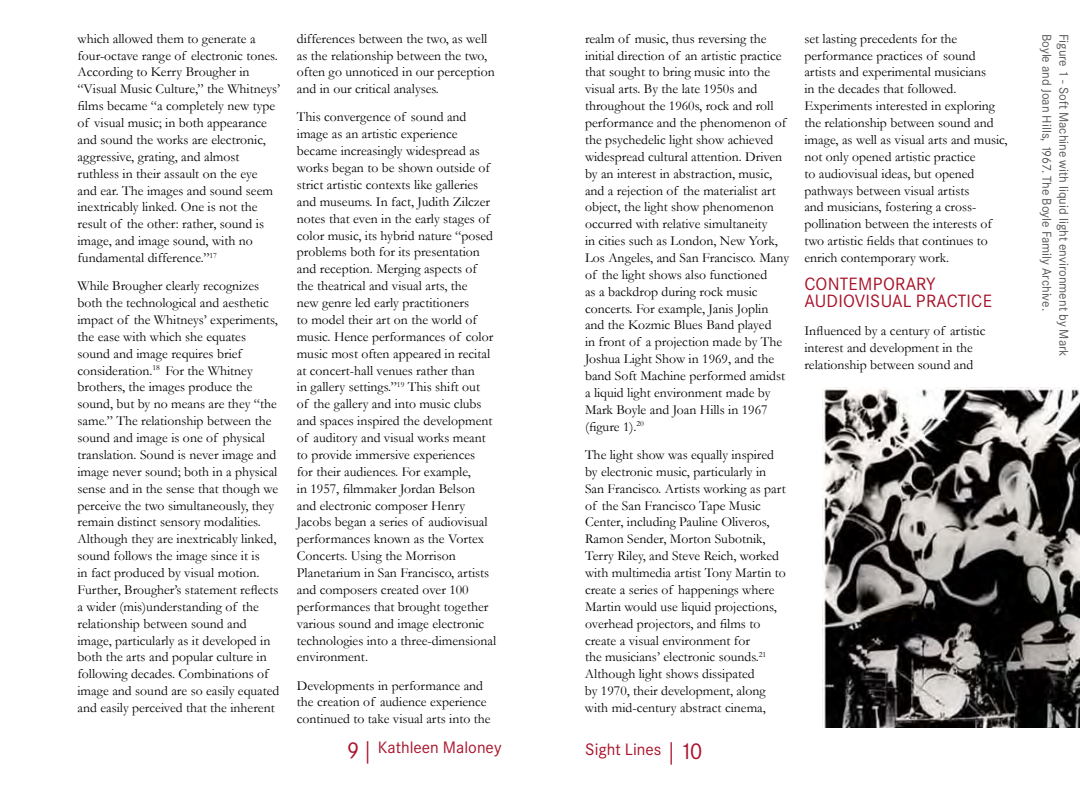
<style>
.page{position:relative;width:1080px;height:810px;background:#fff}
.page>*{position:absolute;margin:0;border:0;box-sizing:border-box;transform-origin:0 0}
.t1{font:22.5px "Corporate SBQ";color:#a9122a}
.t2{font:17.5px/16.9px "Corporate SBQ";letter-spacing:.01em;color:#a9122a}
.t3{font:16.25px "Corporate SBQ";color:#a9122a}
.t4{font:13.75px/16.9px "Garamond";color:#000}
.t5{font:12.5px "Corporate SBQ";color:#565656}
</style>
<div class="page">
<img style="left:823px;top:388px;width:257px;height:339px">
<p class="t4" style="left:78px;top:30px;width:204px">which allowed them to generate a four-octave range of electronic tones.<br>According to Kerry Brougher in “Visual Music Culture,” the Whitneys’ films became “a completely new type of visual music; in both appearance and sound the works are electronic, aggressive, grating, and almost ruthless in their assault on the eye and ear. The images and sound seem inextricably linked. One is not the result of the other: rather, sound is image, and image sound, with no fundamental difference.”<sup>17</sup></p>
<p class="t4" style="left:78px;top:277px;width:203px">While Brougher clearly recognizes both the technological and aesthetic impact of the Whitneys’ experiments, the ease with which she equates sound and image requires brief consideration.<sup>18</sup> For the Whitney brothers, the images produce the sound, but by no means are they “the same.” The relationship between the sound and image is one of physical translation. Sound is never image and image never sound; both in a physical sense and in the sense that though we perceive the two simultaneously, they remain distinct sensory modalities.<br>Although they are inextricably linked, sound follows the image since it is<br>in fact produced by visual motion.<br>Further, Brougher’s statement reflects a wider (mis)understanding of the relationship between sound and image, particularly as it developed in both the arts and popular culture in following decades. Combinations of image and sound are so easily equated and easily perceived that the inherent</p>
<p class="t4" style="left:297px;top:30px;width:199px">differences between the two, as well as the relationship between the two, often go unnoticed in our perception and in our critical analyses.</p>
<p class="t4" style="left:297px;top:108px;width:201px">This convergence of sound and image as an artistic experience became increasingly widespread as works began to be shown outside of strict artistic contexts like galleries and museums. In fact, Judith Zilczer notes that even in the early stages of color music, its hybrid nature “posed problems both for its presentation and reception. Merging aspects of the theatrical and visual arts, the<br>new genre led early practitioners<br>to model their art on the world of music. Hence performances of color music most often appeared in recital at concert-hall venues rather than<br>in gallery settings.”<sup>19</sup> This shift out<br>of the gallery and into music clubs and spaces inspired the development of auditory and visual works meant to provide immersive experiences<br>for their audiences. For example,<br>in 1957, filmmaker Jordan Belson and electronic composer Henry Jacobs began a series of audiovisual performances known as the Vortex Concerts. Using the Morrison Planetarium in San Francisco, artists and composers created over 100 performances that brought together various sound and image electronic technologies into a three-dimensional environment.</p>
<p class="t4" style="left:297px;top:677px;width:195px">Developments in performance and the creation of audience experience continued to take visual arts into the</p>
<p class="t4" style="left:585px;top:30px;width:206px">realm of music, thus reversing the initial direction of an artistic practice that sought to bring music into the visual arts. By the late 1950s and throughout the 1960s, rock and roll performance and the phenomenon of the psychedelic light show achieved widespread cultural attention. Driven by an interest in abstraction, music, and a rejection of the materialist art object, the light show phenomenon occurred with relative simultaneity<br>in cities such as London, New York, Los Angeles, and San Francisco. Many of the light shows also functioned<br>as a backdrop during rock music concerts. For example, Janis Joplin and the Kozmic Blues Band played<br>in front of a projection made by The Joshua Light Show in 1969, and the band Soft Machine performed amidst a liquid light environment made by Mark Boyle and Joan Hills in 1967 (figure 1).<sup>20</sup></p>
<p class="t4" style="left:585px;top:446px;width:202px">The light show was equally inspired by electronic music, particularly in San Francisco. Artists working as part of the San Francisco Tape Music Center, including Pauline Oliveros, Ramon Sender, Morton Subotnik, Terry Riley, and Steve Reich, worked with multimedia artist Tony Martin to create a series of happenings where Martin would use liquid projections, overhead projectors, and films to create a visual environment for<br>the musicians’ electronic sounds.<sup>21<br></sup>Although light shows dissipated<br>by 1970, their development, along with mid-century abstract cinema,</p>
<h1 class="t1" style="left:347px;top:737px;width:25px">9 |</h1>
<h1 class="t1" style="left:669px;top:738px;width:35px">| 10</h1>
<p class="t3" style="left:378px;top:738px;width:125px">Kathleen Maloney</p>
<p class="t3" style="left:585px;top:740px;width:78px">Sight Lines</p>
<p class="t4" style="left:804px;top:30px;width:205px">set lasting precedents for the performance practices of sound artists and experimental musicians<br>in the decades that followed.<br>Experiments interested in exploring the relationship between sound and image, as well as visual arts and music, not only opened artistic practice<br>to audiovisual ideas, but opened pathways between visual artists<br>and musicians, fostering a cross&shy;pollination between the interests of two artistic fields that continues to enrich contemporary work.</p>
<p class="t2" style="left:804px;top:276px;width:189px">CONTEMPORARY<br>AUDIOVISUAL PRACTICE</p>
<p class="t4" style="left:804px;top:322px;width:183px">Influenced by a century of artistic interest and development in the relationship between sound and</p>
<p class="t5" style="left:1054px;top:34px;width:279px;rotate:90deg">Boyle and Joan Hills, 1967. The Boyle Family Archive.</p>
<p class="t5" style="left:1071px;top:34px;width:325px;rotate:90deg">Figure 1 - Soft Machine with liquid light environment by Mark</p>
</div>
